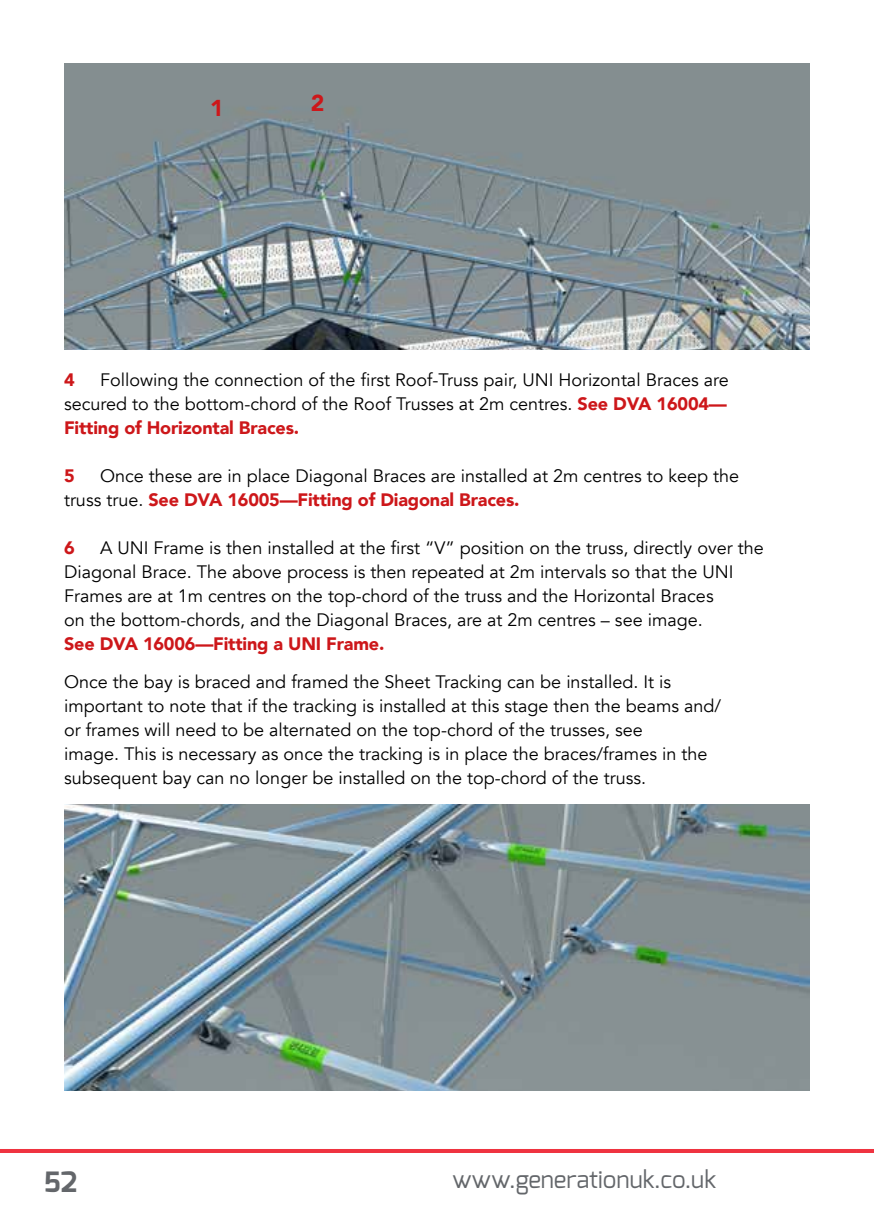
<style>
.page{position:relative;width:874px;height:1225px;background:#fff}
.page>*{position:absolute;margin:0;border:0;box-sizing:border-box;transform-origin:0 0}
.t1{font:700 28px "Exo";color:#63666a}
.t2{font:24px "Exo";color:#63666a}
.t3{font:900 23px "Avenir";color:#cd171a}
.t4{font:18px/24px "Avenir";color:#000}
.t5{font:900 18px "Avenir";letter-spacing:-.01em;color:#cd171a}
.s1{font-weight:900;color:#cd171a}
</style>
<div class="page">
<hr style="left:0;top:1149px;width:856px;height:4px;background:#ef3340">
<hr style="left:856px;top:1149px;width:17px;height:4px;background:#ef3340">
<img style="left:64px;top:63px;width:745px;height:287px">
<img style="left:64px;top:805px;width:745px;height:285px">
<p class="t3" style="left:210px;top:88px;width:15px">1</p>
<p class="t3" style="left:311px;top:83px;width:15px">2</p>
<p class="t4" style="left:64px;top:368px;width:666px;text-align:justify;text-indent:36px">Following the connection of the first Roof-Truss pair, UNI Horizontal Braces are secured to the bottom-chord of the Roof Trusses at 2m centres. <span class="s1">See DVA 16004— Fitting of Horizontal Braces.</span></p>
<p class="t5" style="left:64px;top:460px;width:12px">5</p>
<p class="t5" style="left:64px;top:364px;width:12px">4</p>
<p class="t4" style="left:64px;top:464px;width:676px;text-indent:36px">Once these are in place Diagonal Braces are installed at 2m centres to keep the truss true. <span class="s1">See DVA 16005—Fitting of Diagonal Braces.</span></p>
<p class="t5" style="left:64px;top:532px;width:12px">6</p>
<p class="t4" style="left:64px;top:536px;width:700px;text-indent:36px">A UNI Frame is then installed at the first “V” position on the truss, directly over the Diagonal Brace. The above process is then repeated at 2m intervals so that the UNI Frames are at 1m centres on the top-chord of the truss and the Horizontal Braces<br>on the bottom-chords, and the Diagonal Braces, are at 2m centres – see image.</p>
<p class="t5" style="left:64px;top:628px;width:322px">See DVA 16006—Fitting a UNI Frame.</p>
<p class="t4" style="left:64px;top:670px;width:658px">Once the bay is braced and framed the Sheet Tracking can be installed. It is important to note that if the tracking is installed at this stage then the beams and/ or frames will need to be alternated on the top-chord of the trusses, see<br>image. This is necessary as once the tracking is in place the braces/frames in the subsequent bay can no longer be installed on the top-chord of the truss.</p>
<h1 class="t1" style="left:44px;top:1164px;width:35px">52</h1>
<h2 class="t2" style="left:452px;top:1164px;width:265px">www.generationuk.co.uk</h2>
</div>
